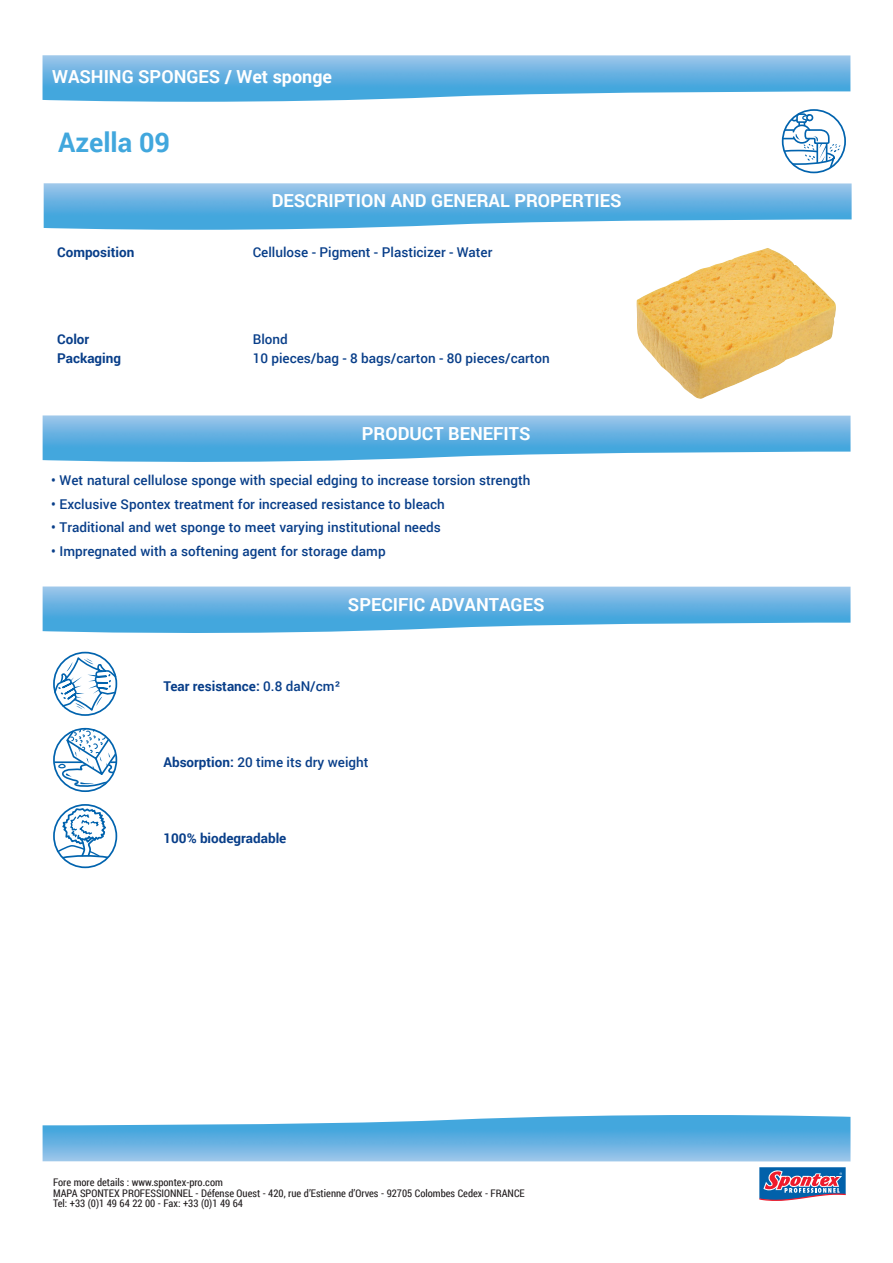
<style>
.page{position:relative;width:893px;height:1263px;background:#fff}
.page>*{position:absolute;margin:0;border:0;box-sizing:border-box;transform-origin:0 0}
.washing{font:700 27px "Roboto";color:#41a7dd}
.floors{font:700 18px "Roboto";color:#fff}
.secteur_titre{font:500 13.5px "Roboto";color:#083e89}
.specific_features_te{font:500 13.5px "Roboto";color:#083e89}
.specific_features_te-2{font:700 13.5px "Roboto";color:#083e89}
.HTML_DRY{font:500 13.5px "Roboto";color:#083e89}
.secteur_titre-2{font:700 13.5px "Roboto";color:#083e89}
.HTML_ADRESSES_BODY{font:10.5px/10.5px "Roboto Condensed";color:#231f20}
.s1{font-weight:500}
.s2{font-weight:700}
</style>
<div class="page">
<svg style="left:759px;top:1167px;width:87px;height:34px;background:#757ba5"></svg>
<img style="left:43px;top:1115px;width:807px;height:46px">
<img style="left:44px;top:183px;width:808px;height:47px">
<img style="left:43px;top:55px;width:807px;height:47px">
<div style="left:782px;top:109px;width:64px;height:64px;border:2px solid #0163ae;border-radius:50%"></div>
<svg style="left:781px;top:113px;width:59px;height:57px"></svg>
<img style="left:636px;top:248px;width:200px;height:151px">
<img style="left:43px;top:415px;width:807px;height:47px">
<img style="left:43px;top:586px;width:807px;height:47px">
<div style="left:53px;top:652px;width:64px;height:64px;border:2px solid #0163ae;border-radius:50%"></div>
<svg style="left:53px;top:655px;width:65px;height:58px"></svg>
<div style="left:53px;top:728px;width:64px;height:64px;border:2px solid #0163ae;border-radius:50%"></div>
<hr style="left:54px;top:761px;width:28px;height:2px;background:#0163ae">
<svg style="left:58px;top:728px;width:60px;height:61px"></svg>
<div style="left:53px;top:804px;width:64px;height:64px;border:2px solid #0163ae;border-radius:50%"></div>
<svg style="left:56px;top:807px;width:54px;height:53px"></svg>
<p class="floors" style="left:52px;top:64px;width:282px">WASHING SPONGES / Wet sponge</p>
<p class="washing" style="left:58px;top:124px;width:113px">Azella 09</p>
<p class="floors" style="left:272px;top:188px;width:351px">DESCRIPTION AND GENERAL PROPERTIES</p>
<p class="secteur_titre-2" style="left:57px;top:243px;width:79px">Composition</p>
<p class="HTML_DRY" style="left:253px;top:243px;width:241px">Cellulose - Pigment - Plasticizer - Water</p>
<p class="secteur_titre-2" style="left:57px;top:329px;width:34px">Color</p>
<p class="secteur_titre-2" style="left:57px;top:349px;width:65px">Packaging</p>
<p class="specific_features_te" style="left:253px;top:329px;width:37px">Blond</p>
<p class="specific_features_te" style="left:253px;top:349px;width:299px">10 pieces/bag - 8 bags/carton - 80 pieces/carton</p>
<p class="floors" style="left:362px;top:421px;width:170px">PRODUCT BENEFITS</p>
<p class="secteur_titre" style="left:51px;top:471px;width:481px">• Wet natural cellulose sponge with special edging to increase torsion strength</p>
<p class="secteur_titre" style="left:51px;top:495px;width:395px">• Exclusive Spontex treatment for increased resistance to bleach</p>
<p class="secteur_titre" style="left:51px;top:518px;width:391px">• Traditional and wet sponge to meet varying institutional needs</p>
<p class="secteur_titre" style="left:51px;top:542px;width:336px">• Impregnated with a softening agent for storage damp</p>
<p class="floors" style="left:348px;top:592px;width:198px">SPECIFIC ADVANTAGES</p>
<p class="specific_features_te-2" style="left:163px;top:676px;width:178px">Tear resistance: <span class="s1">0.8 daN/cm²</span></p>
<p class="specific_features_te" style="left:163px;top:753px;width:207px"><span class="s2">Absorption:</span> 20 time its dry weight</p>
<p class="specific_features_te-2" style="left:163px;top:829px;width:124px">100% biodegradable</p>
<p class="HTML_ADRESSES_BODY" style="left:53px;top:1177px;width:473px">Fore more details : www.spontex-pro.com<br>MAPA SPONTEX PROFESSIONNEL - Défense Ouest - 420, rue d’Estienne d’Orves - 92705 Colombes Cedex - FRANCE</p>
<p class="HTML_ADRESSES_BODY" style="left:53px;top:1198px;width:191px">Tel: +33 (0)1 49 64 22 00 - Fax: +33 (0)1 49 64</p>
</div>
